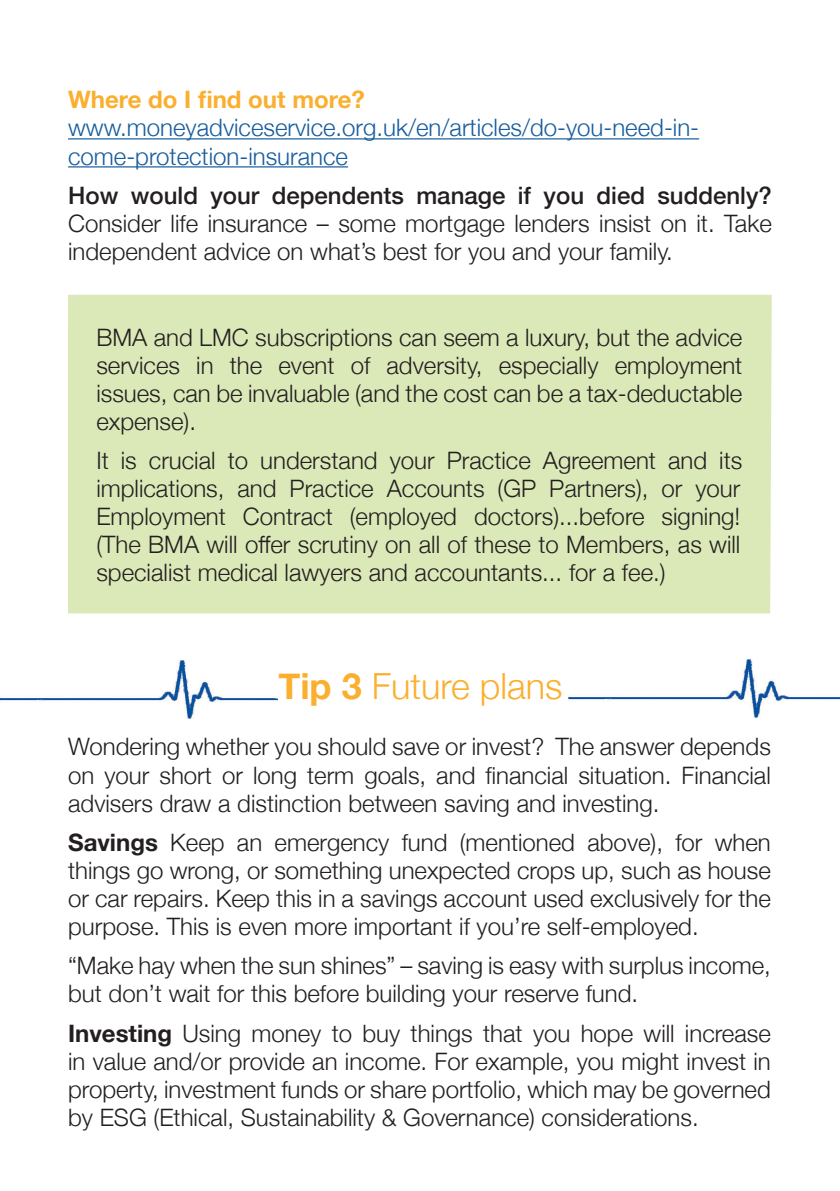
<style>
.page{position:relative;width:840px;height:1191px;background:#fff}
.page>*{position:absolute;margin:0;border:0;box-sizing:border-box;transform-origin:0 0}
.t1{font:300 36px "Helvetica Neue";color:#fbaf2e}
.t2{font:300 24px/28px "Helvetica Neue";color:#231f20;text-align:justify}
.t3{font:300 24px/28px "Helvetica Neue";color:#175d9e}
.t4{font:700 24px "Helvetica Neue";color:#fbaf2e}
.s1{font-weight:500}
.s2{font-weight:700}
</style>
<div class="page">
<div style="left:68px;top:295px;width:703px;height:318px;background:#dbe9b8"></div>
<hr style="left:68px;top:138px;width:630px;height:1px;background:#175d9e">
<hr style="left:68px;top:166px;width:280px;height:1px;background:#175d9e">
<img style="left:568px;top:659px;width:271px;height:58px">
<img style="left:0;top:660px;width:277px;height:58px">
<p class="t4" style="left:68px;top:81px;width:298px">Where do I find out more?</p>
<p class="t3" style="left:68px;top:112px;width:632px">www.moneyadviceservice.org.uk/en/articles/do-you-need-in&shy;come-protection-insurance</p>
<p class="t2" style="left:68px;top:179px;width:705px"><span class="s1">How would your dependents manage if you died suddenly?<br></span>Consider life insurance – some mortgage lenders insist on it. Take independent advice on what’s best for you and your family.</p>
<p class="t2" style="left:96px;top:322px;width:647px">BMA and LMC subscriptions can seem a luxury, but the advice services in the event of adversity, especially employment issues, can be invaluable (and the cost can be a tax-deductable expense).</p>
<p class="t2" style="left:96px;top:445px;width:647px">It is crucial to understand your Practice Agreement and its implications, and Practice Accounts (GP Partners), or your Employment Contract (employed doctors)...before signing! (The BMA will offer scrutiny on all of these to Members, as will specialist medical lawyers and accountants... for a fee.)</p>
<p class="t1" style="left:278px;top:657px;width:285px"><span class="s2">Tip 3</span> Future plans</p>
<p class="t2" style="left:68px;top:731px;width:704px">Wondering whether you should save or invest? The answer depends on your short or long term goals, and financial situation. Financial advisers draw a distinction between saving and investing.</p>
<p class="t2" style="left:68px;top:826px;width:704px"><span class="s2">Savings</span> Keep an emergency fund (mentioned above), for when things go wrong, or something unexpected crops up, such as house or car repairs. Keep this in a savings account used exclusively for the purpose. This is even more important if you’re self-employed.</p>
<p class="t2" style="left:68px;top:950px;width:703px">“Make hay when the sun shines” – saving is easy with surplus income, but don’t wait for this before building your reserve fund.</p>
<p class="t2" style="left:68px;top:1017px;width:704px"><span class="s2">Investing</span> Using money to buy things that you hope will increase in value and/or provide an income. For example, you might invest in property, investment funds or share portfolio, which may be governed by ESG (Ethical, Sustainability &amp; Governance) considerations.</p>
</div>
